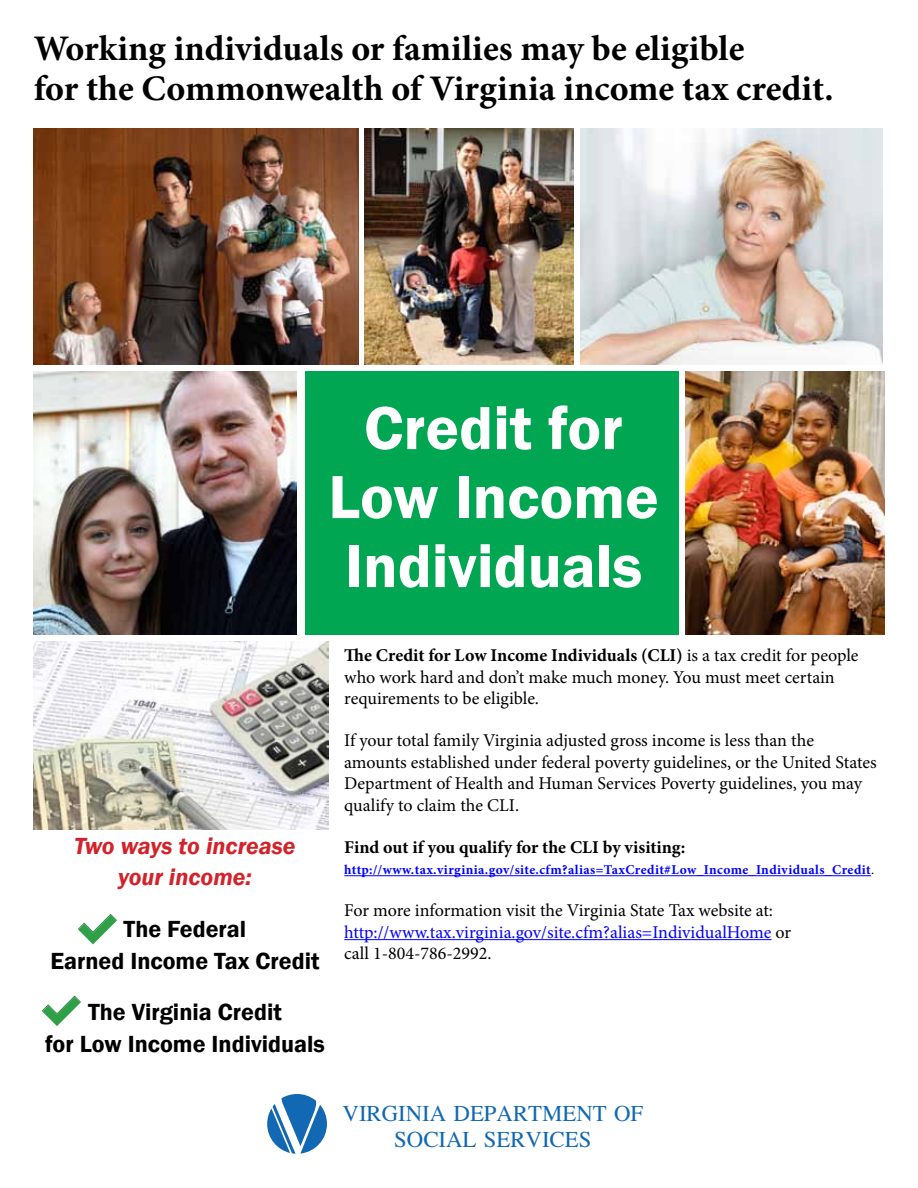
<style>
.page{position:relative;width:918px;height:1188px;background:#fff}
.page>*{position:absolute;margin:0;border:0;box-sizing:border-box;transform-origin:0 0}
.t1{font:600 63px/69px "Franklin Gothic";color:#fff;text-align:center}
.t2{font:700 36px/40.5px "Minion Pro";color:#000}
.t3{font:33.45px/26.1px "Eucrosia UPC";color:#1268b3;text-align:center}
.t4{font:600 24px/31.5px "Franklin Gothic";color:#000;text-align:center}
.t5{font:italic 600 24px/31.5px "Franklin Gothic";color:#d2232a;text-align:center}
.t6{font:18px/21.6px "Minion Pro";color:#000}
.t7{font:700 18px "Minion Pro";color:#000}
.t8{font:700 13.5px "Minion Pro";letter-spacing:.03em;color:#00f}
.s1{font-weight:700}
.s2{font-weight:400;color:#000}
.s3{color:#00f}
</style>
<div class="page">
<hr style="left:344px;top:875px;width:527px;height:1px;background:#00f">
<hr style="left:344px;top:939px;width:428px;height:1px;background:#00f">
<svg style="left:78px;top:914px;width:39px;height:30px"></svg>
<svg style="left:42px;top:996px;width:39px;height:30px"></svg>
<svg style="left:267px;top:1094px;width:60px;height:60px"></svg>
<img style="left:580px;top:128px;width:302px;height:236px">
<img style="left:686px;top:371px;width:198px;height:263px">
<img style="left:34px;top:128px;width:325px;height:236px">
<img style="left:365px;top:128px;width:208px;height:236px">
<img style="left:34px;top:641px;width:295px;height:188px">
<div style="left:306px;top:371px;width:373px;height:263px;background:#00a651"></div>
<img style="left:34px;top:371px;width:263px;height:263px">
<h2 class="t2" style="left:34px;top:28px;width:801px">Working individuals or families may be eligible<br>for the Commonwealth of Virginia income tax credit.</h2>
<h1 class="t1" style="left:328px;top:394px;width:332px">Credit for<br>Low Income<br>Individuals</h1>
<h3 class="t5" style="left:74px;top:830px;width:223px">Two ways to increase your income:</h3>
<h3 class="t4" style="left:50px;top:914px;width:271px">The Federal<br>Earned Income Tax Credit</h3>
<h3 class="t4" style="left:45px;top:997px;width:281px">The Virginia Credit<br>for Low Income Individuals</h3>
<p class="t6" style="left:344px;top:645px;width:516px"><span class="s1">The Credit for Low Income Individuals (CLI)</span> is a tax credit for people who work hard and don’t make much money. You must meet certain requirements to be eligible.</p>
<p class="t6" style="left:344px;top:730px;width:534px">If your total family Virginia adjusted gross income is less than the amounts established under federal poverty guidelines, or the United States Department of Health and Human Services Poverty guidelines, you may qualify to claim the CLI.</p>
<p class="t7" style="left:344px;top:834px;width:343px">Find out if you qualify for the CLI by visiting:</p>
<p class="t8" style="left:344px;top:861px;width:531px">http://www.tax.virginia.gov/site.cfm?alias=TaxCredit#Low_Income_Individuals_Credit<span class="s2">.</span></p>
<p class="t6" style="left:344px;top:900px;width:449px">For more information visit the Virginia State Tax website at: <span class="s3">http://www.tax.virginia.gov/site.cfm?alias=IndividualHome</span> or call 1-804-786-2992.</p>
<h3 class="t3" style="left:343px;top:1101px;width:302px">VIRGINIA DEPARTMENT OF<br>SOCIAL SERVICES</h3>
</div>
